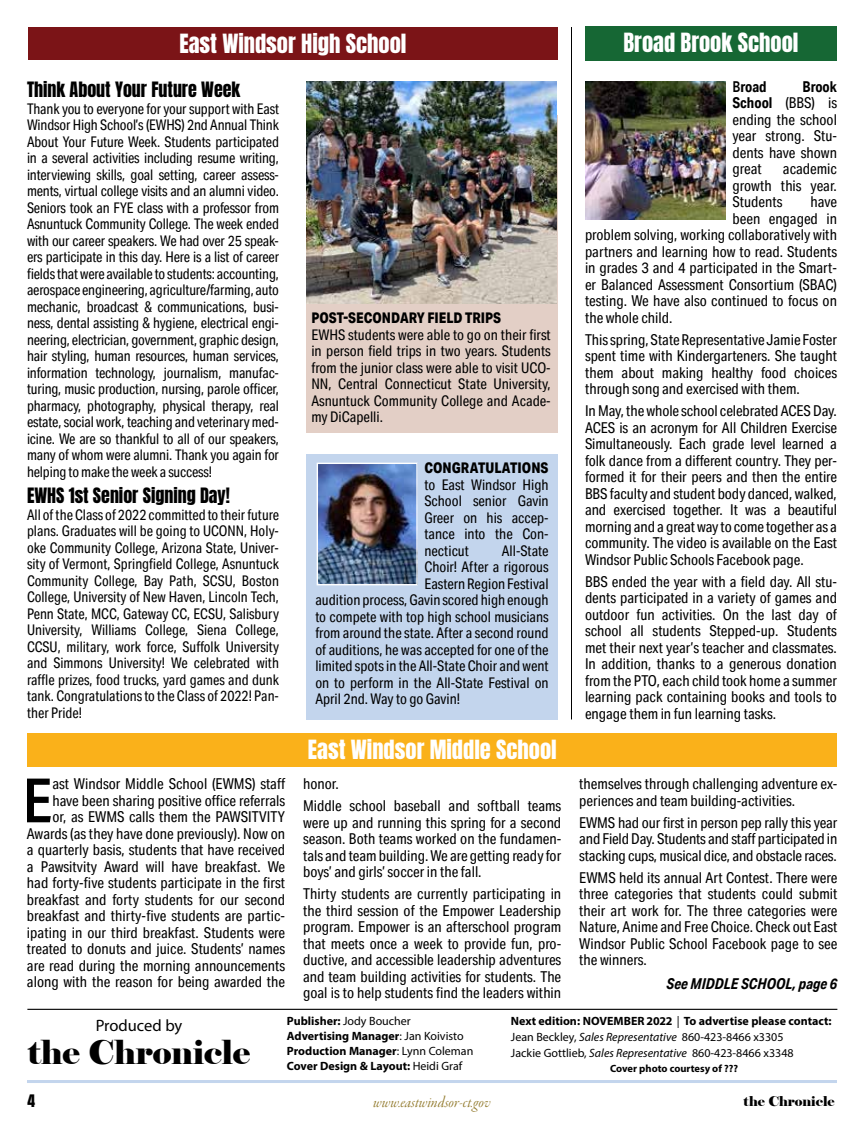
<style>
.page{position:relative;width:864px;height:1134px;background:#fff}
.page>*{position:absolute;margin:0;border:0;box-sizing:border-box;transform-origin:0 0}
.t1{font:500 61.2px "Aktiv Grotesk Cd";color:#000}
.t2{font:33px "Elephant";color:#000}
.t3{font:22.5px "Anton";color:#fff}
.t4{font:19.5px "Anzeigen Gro";color:#000}
.t5{font:18px "Anton";color:#000}
.t6{font:16.5px "Garamond Premr Pro It Disp";color:#937b2e}
.t7{font:16.5px "Myriad Pro";letter-spacing:-.005em;color:#000}
.t8{font:15px/16.5px "Aktiv Grotesk Cd";color:#000;text-align:justify}
.t9{font:italic 700 15px "Aktiv Grotesk Cd";color:#000}
.t10{font:700 15px "Aktiv Grotesk Cd";color:#000}
.t11{font:14.7px/16.5px "Aktiv Grotesk Cd";color:#000;text-align:justify}
.t12{font:800 14.7px "Aktiv Grotesk Cd";color:#000}
.t13{font:13.5px "Elephant";color:#000}
.t14{font:12px/16.4px "Myriad Pro";color:#000}
.t15{font:700 12px/15px "Myriad Pro";color:#000}
.t16{font:700 10.5px "Myriad Pro";color:#000}
.s1{font-weight:500}
.s2{font-weight:700}
.s3{font-weight:400}
.s4{font-style:italic}
</style>
<div class="page">
<hr style="left:27px;top:1080px;width:810px;height:3px;background:#c3d5ed">
<div style="left:28px;top:27px;width:530px;height:33px;background:#7b1417"></div>
<hr style="left:27px;top:1009px;width:810px;height:1px;background:#000">
<div style="left:306px;top:454px;width:252px;height:265px;background:#c3d5ed"></div>
<img style="left:319px;top:465px;width:97px;height:118px">
<div style="left:317px;top:463px;width:101px;height:122px;border:1px solid #fff"></div>
<div style="left:306px;top:115px;width:252px;height:318px;background:#e3cfc6"></div>
<img style="left:307px;top:81px;width:250px;height:223px">
<div style="left:585px;top:26px;width:252px;height:35px;background:#166734"></div>
<hr style="left:571px;top:27px;width:1px;height:692px;background:#000">
<div style="left:27px;top:733px;width:810px;height:34px;background:#fab11a"></div>
<img style="left:585px;top:81px;width:141px;height:138px">
<h3 class="t3" style="left:179px;top:32px;width:229px">East Windsor High School</h3>
<p class="t5" style="left:27px;top:81px;width:215px">Think About Your Future Week</p>
<p class="t11" style="left:27px;top:100px;width:254px">Thank you to everyone for your support with East Windsor High School’s (EWHS) 2nd Annual Think About Your Future Week. Students participated in a several activities including resume writing, interviewing skills, goal setting, career assess&shy;ments, virtual college visits and an alumni video.<br>Seniors took an FYE class with a professor from Asnuntuck Community College. The week ended with our career speakers. We had over 25 speak&shy;ers participate in this day. Here is a list of career fields that were available to students: accounting, aerospace engineering, agriculture/farming, auto mechanic, broadcast &amp; communications, busi&shy;ness, dental assisting &amp; hygiene, electrical engi&shy;neering, electrician, government, graphic design, hair styling, human resources, human services, information technology, journalism, manufac&shy;turing, music production, nursing, parole officer, pharmacy, photography, physical therapy, real estate, social work, teaching and veterinary med&shy;icine. We are so thankful to all of our speakers, many of whom were alumni. Thank you again for helping to make the week a success!</p>
<p class="t5" style="left:27px;top:486px;width:205px">EWHS 1st Senior Signing Day!</p>
<p class="t11" style="left:27px;top:506px;width:254px">All of the Class of 2022 committed to their future plans. Graduates will be going to UCONN, Holy&shy;oke Community College, Arizona State, Univer&shy;sity of Vermont, Springfield College, Asnuntuck Community College, Bay Path, SCSU, Boston College, University of New Haven, Lincoln Tech, Penn State, MCC, Gateway CC, ECSU, Salisbury University, Williams College, Siena College, CCSU, military, work force, Suffolk University and Simmons University! We celebrated with raffle prizes, food trucks, yard games and dunk tank. Congratulations to the Class of 2022! Pan&shy;ther Pride!</p>
<p class="t12" style="left:311px;top:309px;width:191px">POST-SECONDARY FIELD TRIPS</p>
<p class="t11" style="left:311px;top:326px;width:241px">EWHS students were able to go on their first in person field trips in two years. Students from the junior class were able to visit UCO-NN, Central Connecticut State University, Asnuntuck Community College and Acade&shy;my DiCapelli.</p>
<p class="t12" style="left:424px;top:459px;width:126px">CONGRATULATIONS</p>
<p class="t11" style="left:424px;top:476px;width:126px">to East Windsor High School senior Gavin Greer on his accep&shy;tance into the Con&shy;necticut</p>
<p class="t11" style="left:502px;top:542px;width:48px">All-State</p>
<p class="t11" style="left:424px;top:559px;width:126px">Choir! After a rigorous</p>
<p class="t11" style="left:424px;top:575px;width:126px">Eastern Region Festival</p>
<p class="t11" style="left:315px;top:592px;width:235px">audition process, Gavin scored high enough</p>
<p class="t11" style="left:315px;top:608px;width:235px">to compete with top high school musicians</p>
<p class="t11" style="left:315px;top:625px;width:235px">from around the state. After a second round</p>
<p class="t11" style="left:315px;top:641px;width:235px">of auditions, he was accepted for one of the</p>
<p class="t11" style="left:315px;top:658px;width:235px">limited spots in the All-State Choir and went</p>
<p class="t11" style="left:315px;top:674px;width:235px">on to perform in the All-State Festival on</p>
<p class="t11" style="left:315px;top:691px;width:146px">April 2nd. Way to go Gavin!</p>
<h3 class="t3" style="left:308px;top:738px;width:250px">East Windsor Middle School</h3>
<p class="t8" style="left:27px;top:776px;width:260px;text-align:right">ast Windsor Middle School (EWMS) staff have been sharing positive office referrals<br>or, as EWMS calls them the PAWSITVITY Awards (as they have done previously). Now on a quarterly basis, students that have received a Pawsitvity Award will have breakfast. We had forty-five students participate in the first breakfast and forty students for our second breakfast and thirty-five students are partic&shy;ipating in our third breakfast. Students were treated to donuts and juice. Students’ names are read during the morning announcements along with the reason for being awarded the</p>
<p class="t8" style="left:303px;top:773px;width:260px;line-height:21.9px">honor.<br>Middle school baseball and softball teams</p>
<h1 class="t1" style="left:23px;top:764px;width:31px">E</h1>
<p class="t8" style="left:303px;top:814px;width:260px">were up and running this spring for a second season. Both teams worked on the fundamen&shy;tals and team building. We are getting ready for boys’ and girls’ soccer in the fall.</p>
<p class="t8" style="left:303px;top:885px;width:260px">Thirty students are currently participating in the third session of the Empower Leadership program. Empower is an afterschool program that meets once a week to provide fun, pro&shy;ductive, and accessible leadership adventures and team building activities for students. The goal is to help students find the leaders within</p>
<h3 class="t3" style="left:624px;top:31px;width:176px">Broad Brook School</h3>
<p class="t10" style="left:733px;top:77px;width:36px"><span class="s1">B</span>road</p>
<p class="t8" style="left:733px;top:78px;width:106px;text-indent:70px"><span class="s2">Brook School</span> (BBS) is ending the school year strong. Stu&shy;dents have shown great</p>
<p class="t8" style="left:733px;top:161px;width:106px;text-indent:50px">academic growth this year.<br>Students</p>
<p class="t8" style="left:811px;top:194px;width:28px">have</p>
<p class="t8" style="left:733px;top:210px;width:106px">been engaged in</p>
<p class="t8" style="left:585px;top:227px;width:254px">problem solving, working collaboratively with</p>
<p class="t8" style="left:585px;top:243px;width:254px">partners and learning how to read. Students</p>
<p class="t8" style="left:585px;top:260px;width:254px">in grades 3 and 4 participated in the Smart-</p>
<p class="t8" style="left:585px;top:276px;width:253px">er Balanced Assessment Consortium (SBAC)</p>
<p class="t8" style="left:585px;top:293px;width:254px">testing. We have also continued to focus on</p>
<p class="t8" style="left:585px;top:309px;width:89px">the whole child.</p>
<p class="t8" style="left:585px;top:331px;width:254px">This spring, State Representative Jamie Foster spent time with Kindergarteners. She taught them about making healthy food choices through song and exercised with them.</p>
<p class="t8" style="left:585px;top:403px;width:254px">In May, the whole school celebrated ACES Day.<br>ACES is an acronym for All Children Exercise Simultaneously. Each grade level learned a folk dance from a different country. They per&shy;formed it for their peers and then the entire BBS faculty and student body danced, walked, and exercised together. It was a beautiful morning and a great way to come together as a community. The video is available on the East Windsor Public Schools Facebook page.</p>
<p class="t8" style="left:585px;top:573px;width:254px">BBS ended the year with a field day. All stu&shy;dents participated in a variety of games and outdoor fun activities. On the last day of school all students Stepped-up. Students met their next year’s teacher and classmates.<br>In addition, thanks to a generous donation from the PTO, each child took home a summer learning pack containing books and tools to engage them in fun learning tasks.</p>
<p class="t8" style="left:579px;top:776px;width:260px">themselves through challenging adventure ex&shy;periences and team building-activities.</p>
<p class="t8" style="left:579px;top:814px;width:260px">EWMS had our first in person pep rally this year and Field Day. Students and staff participated in stacking cups, musical dice, and obstacle races.</p>
<p class="t8" style="left:579px;top:869px;width:260px">EWMS held its annual Art Contest. There were three categories that students could submit their art work for. The three categories were Nature, Anime and Free Choice. Check out East Windsor Public School Facebook page to see the winners.</p>
<p class="t9" style="left:666px;top:974px;width:172px">See MIDDLE SCHOOL, page 6</p>
<p class="t7" style="left:96px;top:1016px;width:88px">Produced by</p>
<h2 class="t2" style="left:28px;top:1032px;width:224px">the Chronicle</h2>
<p class="t15" style="left:287px;top:1013px;width:188px">Publisher: <span class="s3">Jody Boucher<br></span>Advertising Manager<span class="s3">: Jan Koivisto<br></span>Production Manager<span class="s3">: Lynn Coleman<br></span>Cover Design &amp; Layout: <span class="s3">Heidi Graf</span></p>
<p class="t14" style="left:511px;top:1012px;width:322px"><span class="s2">Next edition: NOVEMBER 2022</span> | <span class="s2">To advertise please contact:<br></span>Jean Beckley, <span class="s4">Sales Representative</span> 860-423-8466 x3305<br>Jackie Gottlieb, <span class="s4">Sales Representative</span> 860-423-8466 x3348</p>
<p class="t16" style="left:610px;top:1062px;width:129px">Cover photo courtesy of ???</p>
<h3 class="t4" style="left:27px;top:1090px;width:10px">4</h3>
<p class="t6" style="left:373px;top:1093px;width:119px">www.eastwindsor-ct.gov</p>
<p class="t13" style="left:744px;top:1093px;width:93px">the Chronicle</p>
</div>
